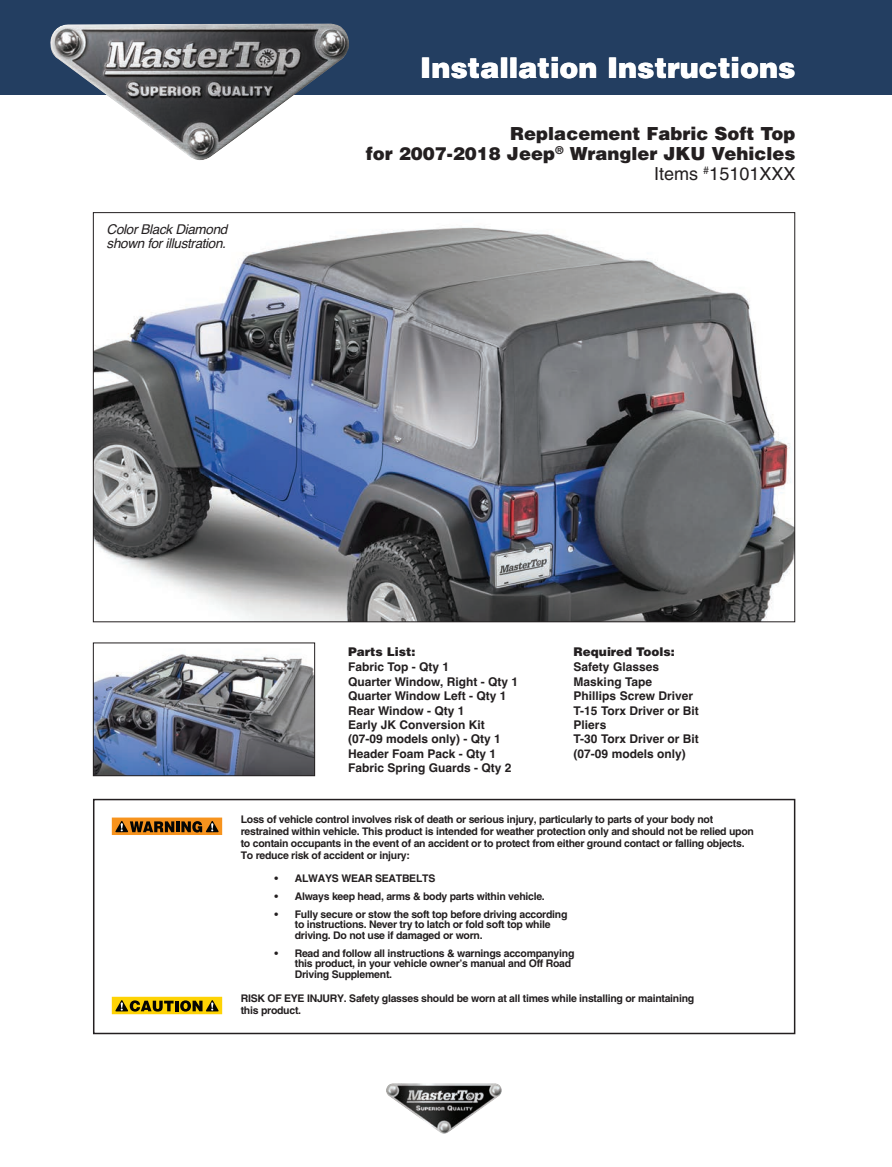
<style>
.page{position:relative;width:892px;height:1167px;background:#fff}
.page>*{position:absolute;margin:0;border:0;box-sizing:border-box;transform-origin:0 0}
.t1{font:900 28.5px "Helvetica";color:#fff}
.t2{font:900 18px/20.1px "Helvetica";color:#231f20;text-align:right}
.t3{font:italic 13.5px/13.5px "Helvetica";letter-spacing:-.025em;color:#231f20}
.t4{font:700 12px/14.4px "Helvetica";color:#231f20}
.t5{font:900 12px "Helvetica";color:#231f20}
.t6{font:700 condensed 10.5px/12px "Helvetica";letter-spacing:-.025em;color:#231f20}
.s1{font-weight:400;font-stretch:condensed}
</style>
<div class="page">
<div style="left:0;top:0;width:892px;height:94px;background:#233e61"></div>
<img style="left:386px;top:1083px;width:116px;height:50px">
<div style="left:93px;top:798px;width:702px;height:236px;border:2px solid #231f20"></div>
<svg style="left:112px;top:817px;width:110px;height:18px"></svg>
<svg style="left:112px;top:996px;width:110px;height:18px"></svg>
<img style="left:50px;top:23px;width:299px;height:137px">
<img style="left:95px;top:227px;width:698px;height:393px">
<img style="left:95px;top:654px;width:218px;height:120px">
<div style="left:93px;top:642px;width:222px;height:134px;border:1px solid #231f20"></div>
<p class="t3" style="left:107px;top:223px;width:122px">Color Black Diamond shown for illustration.</p>
<h1 class="t1" style="left:420px;top:49px;width:377px">Installation Instructions</h1>
<h2 class="t2" style="left:366px;top:122px;width:431px">Replacement Fabric Soft Top<br>for 2007-2018 Jeep<sup>®</sup> Wrangler JKU Vehicles<br><span class="s1">Items</span> <sup>#</sup><span class="s1">15101XXX</span></h2>
<p class="t5" style="left:348px;top:644px;width:69px">Parts List:</p>
<p class="t4" style="left:348px;top:660px;width:172px">Fabric Top - Qty 1<br>Quarter Window, Right - Qty 1<br>Quarter Window Left - Qty 1<br>Rear Window - Qty 1<br>Early JK Conversion Kit (07-09 models only) - Qty 1<br>Header Foam Pack - Qty 1<br>Fabric Spring Guards - Qty 2</p>
<p class="t5" style="left:574px;top:644px;width:103px">Required Tools:</p>
<p class="t4" style="left:574px;top:660px;width:127px">Safety Glasses<br>Masking Tape<br>Phillips Screw Driver<br>T-15 Torx Driver or Bit<br>Pliers<br>T-30 Torx Driver or Bit (07-09 models only)</p>
<p class="t6" style="left:241px;top:814px;width:515px">Loss of vehicle control involves risk of death or serious injury, particularly to parts of your body not restrained within vehicle. This product is intended for weather protection only and should not be relied upon to contain occupants in the event of an accident or to protect from either ground contact or falling objects.<br>To reduce risk of accident or injury:</p>
<p class="t6" style="left:274px;top:873px;width:162px">• ALWAYS WEAR SEATBELTS</p>
<p class="t6" style="left:274px;top:891px;width:272px">• Always keep head, arms &amp; body parts within vehicle.</p>
<p class="t6" style="left:295px;top:909px;width:274px;line-height:10.5px;text-indent:-20px">• Fully secure or stow the soft top before driving according to instructions. Never try to latch or fold soft top while driving. Do not use if damaged or worn.</p>
<p class="t6" style="left:295px;top:948px;width:281px;line-height:10.5px;text-indent:-20px">• Read and follow all instructions &amp; warnings accompanying this product, in your vehicle owner’s manual and Off Road<br>Driving Supplement.</p>
<p class="t6" style="left:241px;top:993px;width:455px">RISK OF EYE INJURY. Safety glasses should be worn at all times while installing or maintaining this product.</p>
</div>
